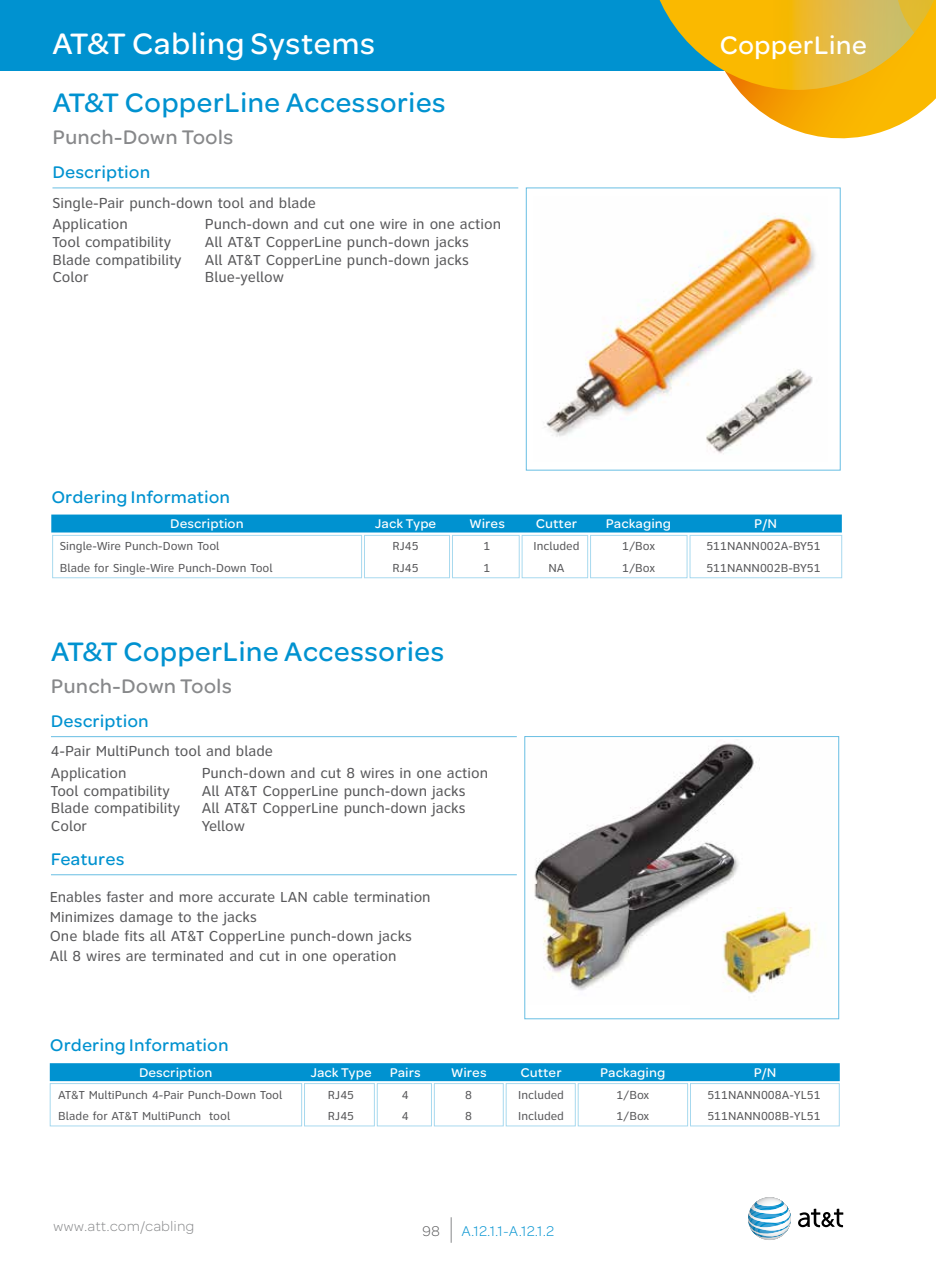
<style>
.page{position:relative;width:936px;height:1263px;background:#fff}
.page>*{position:absolute;margin:0;border:0;box-sizing:border-box;transform-origin:0 0}
.t1{font:500 31.5px "Omnes ATT";color:#fff}
.t2{font:500 28.5px "Omnes ATT";color:#0092d0}
.t3{font:500 27px "Omnes ATT";color:#fff}
.t4{font:500 21px "Omnes ATT";color:#87888a}
.t5{font:500 18px "Omnes ATT";color:#0092d0}
.t6{font:15px/19.5px "Clearview ATT";color:#58585a}
.t7{font:300 15px "Omnes ATT";color:#87888a}
.t8{font:300 15px "Omnes ATT";color:#0092d0}
.t9{font:300 15px "Omnes ATT";color:#58585a}
.t10{font:500 13.5px "Omnes ATT";color:#fff}
.t11{font:12px "Clearview ATT";color:#58585a}
</style>
<div class="page">
<svg style="left:451px;top:1217px;width:1px;height:26px"></svg>
<svg style="left:798px;top:1209px;width:45px;height:18px"></svg>
<svg style="left:748px;top:1197px;width:42px;height:43px"></svg>
<svg style="left:754px;top:1200px;width:35px;height:35px"></svg>
<svg style="left:755px;top:1200px;width:34px;height:35px"></svg>
<svg style="left:755px;top:1200px;width:34px;height:34px"></svg>
<svg style="left:755px;top:1201px;width:34px;height:33px"></svg>
<svg style="left:756px;top:1201px;width:33px;height:33px"></svg>
<svg style="left:756px;top:1201px;width:33px;height:32px"></svg>
<svg style="left:756px;top:1201px;width:32px;height:32px"></svg>
<svg style="left:757px;top:1201px;width:31px;height:32px"></svg>
<svg style="left:757px;top:1202px;width:31px;height:31px"></svg>
<svg style="left:757px;top:1202px;width:31px;height:30px"></svg>
<svg style="left:758px;top:1202px;width:30px;height:30px"></svg>
<svg style="left:759px;top:1202px;width:29px;height:29px"></svg>
<svg style="left:759px;top:1203px;width:28px;height:28px"></svg>
<svg style="left:760px;top:1203px;width:27px;height:28px"></svg>
<svg style="left:760px;top:1203px;width:27px;height:27px"></svg>
<svg style="left:761px;top:1204px;width:26px;height:26px"></svg>
<svg style="left:761px;top:1204px;width:26px;height:25px"></svg>
<svg style="left:762px;top:1204px;width:24px;height:25px"></svg>
<svg style="left:762px;top:1204px;width:24px;height:24px"></svg>
<div style="left:0;top:0;width:733px;height:71px;background:#0092d0"></div>
<svg style="left:659px;top:0;width:48px;height:60px"></svg>
<svg style="left:707px;top:0;width:228px;height:139px;background:#f1c03c"></svg>
<hr style="left:52px;top:188px;width:466px;height:1px;background:#0092d0">
<hr style="left:935px;top:0;width:1px;height:71px;background:#0092d0">
<div style="left:51px;top:514px;width:790px;height:18px;background:#0092d0"></div>
<hr style="left:51px;top:736px;width:466px;height:1px;background:#0092d0">
<hr style="left:51px;top:874px;width:466px;height:1px;background:#0092d0">
<div style="left:50px;top:1063px;width:789px;height:18px;background:#0092d0"></div>
<img style="left:534px;top:739px;width:226px;height:252px">
<img style="left:690px;top:907px;width:127px;height:87px">
<img style="left:546px;top:216px;width:270px;height:237px">
<h1 class="t1" style="left:52px;top:22px;width:325px">AT&amp;T Cabling Systems</h1>
<h3 class="t3" style="left:719px;top:26px;width:149px">CopperLine</h3>
<h2 class="t2" style="left:52px;top:83px;width:395px">AT&amp;T CopperLine Accessories</h2>
<h3 class="t4" style="left:52px;top:123px;width:183px">Punch-Down Tools</h3>
<p class="t5" style="left:52px;top:160px;width:99px">Description</p>
<p class="t6" style="left:52px;top:192px;width:265px;line-height:21.5px">Single-Pair punch-down tool and blade<br>Application</p>
<p class="t6" style="left:205px;top:215px;width:298px">Punch-down and cut one wire in one action</p>
<p class="t6" style="left:52px;top:232px;width:120px">Tool compatibility</p>
<p class="t6" style="left:205px;top:232px;width:265px">All AT&amp;T CopperLine punch-down jacks</p>
<p class="t6" style="left:52px;top:250px;width:131px">Blade compatibility</p>
<p class="t6" style="left:205px;top:250px;width:265px">All AT&amp;T CopperLine punch-down jacks</p>
<p class="t6" style="left:52px;top:268px;width:38px">Color</p>
<p class="t6" style="left:205px;top:268px;width:80px">Blue-yellow</p>
<p class="t5" style="left:51px;top:484px;width:180px">Ordering Information</p>
<p class="t10" style="left:170px;top:514px;width:75px">Description</p>
<p class="t10" style="left:375px;top:514px;width:63px">Jack Type</p>
<p class="t10" style="left:469px;top:514px;width:37px">Wires</p>
<p class="t10" style="left:536px;top:514px;width:43px">Cutter</p>
<p class="t10" style="left:606px;top:514px;width:67px">Packaging</p>
<p class="t10" style="left:754px;top:514px;width:24px">P/N</p>
<p class="t11" style="left:60px;top:539px;width:161px">Single-Wire Punch-Down Tool</p>
<p class="t11" style="left:392px;top:539px;width:28px">RJ45</p>
<p class="t11" style="left:483px;top:539px;width:8px">1</p>
<p class="t11" style="left:533px;top:539px;width:47px">Included</p>
<p class="t11" style="left:622px;top:539px;width:34px">1/Box</p>
<p class="t11" style="left:706px;top:539px;width:116px">511NANN002A-BY51</p>
<p class="t11" style="left:60px;top:561px;width:214px">Blade for Single-Wire Punch-Down Tool</p>
<p class="t11" style="left:392px;top:561px;width:28px">RJ45</p>
<p class="t11" style="left:483px;top:561px;width:8px">1</p>
<p class="t11" style="left:548px;top:561px;width:18px">NA</p>
<p class="t11" style="left:622px;top:561px;width:34px">1/Box</p>
<p class="t11" style="left:706px;top:561px;width:116px">511NANN002B-BY51</p>
<h2 class="t2" style="left:51px;top:632px;width:395px">AT&amp;T CopperLine Accessories</h2>
<h3 class="t4" style="left:51px;top:671px;width:183px">Punch-Down Tools</h3>
<p class="t5" style="left:51px;top:709px;width:99px">Description</p>
<p class="t6" style="left:51px;top:741px;width:223px;line-height:21.5px">4-Pair MultiPunch tool and blade<br>Application</p>
<p class="t6" style="left:202px;top:763px;width:288px">Punch-down and cut 8 wires in one action</p>
<p class="t6" style="left:51px;top:781px;width:120px">Tool compatibility</p>
<p class="t6" style="left:202px;top:781px;width:265px">All AT&amp;T CopperLine punch-down jacks</p>
<p class="t6" style="left:51px;top:799px;width:131px">Blade compatibility</p>
<p class="t6" style="left:202px;top:799px;width:265px">All AT&amp;T CopperLine punch-down jacks</p>
<p class="t6" style="left:51px;top:816px;width:38px">Color</p>
<p class="t6" style="left:202px;top:816px;width:45px">Yellow</p>
<p class="t5" style="left:51px;top:847px;width:75px">Features</p>
<p class="t6" style="left:50px;top:887px;width:382px">Enables faster and more accurate LAN cable termination Minimizes damage to the jacks<br>One blade fits all AT&amp;T CopperLine punch-down jacks All 8 wires are terminated and cut in one operation</p>
<p class="t5" style="left:50px;top:1033px;width:180px">Ordering Information</p>
<p class="t10" style="left:139px;top:1063px;width:75px">Description</p>
<p class="t10" style="left:310px;top:1063px;width:63px">Jack Type</p>
<p class="t10" style="left:390px;top:1063px;width:33px">Pairs</p>
<p class="t10" style="left:450px;top:1063px;width:37px">Wires</p>
<p class="t10" style="left:520px;top:1063px;width:43px">Cutter</p>
<p class="t10" style="left:600px;top:1063px;width:67px">Packaging</p>
<p class="t10" style="left:753px;top:1063px;width:24px">P/N</p>
<p class="t11" style="left:58px;top:1088px;width:225px">AT&amp;T MultiPunch 4-Pair Punch-Down Tool</p>
<p class="t11" style="left:328px;top:1088px;width:28px">RJ45</p>
<p class="t11" style="left:402px;top:1088px;width:8px">4</p>
<p class="t11" style="left:465px;top:1088px;width:8px">8</p>
<p class="t11" style="left:518px;top:1088px;width:47px">Included</p>
<p class="t11" style="left:616px;top:1088px;width:34px">1/Box</p>
<p class="t11" style="left:707px;top:1088px;width:115px">511NANN008A-YL51</p>
<p class="t11" style="left:58px;top:1110px;width:173px">Blade for AT&amp;T MultiPunch tool</p>
<p class="t11" style="left:328px;top:1110px;width:28px">RJ45</p>
<p class="t11" style="left:402px;top:1110px;width:8px">4</p>
<p class="t11" style="left:465px;top:1110px;width:8px">8</p>
<p class="t11" style="left:518px;top:1110px;width:47px">Included</p>
<p class="t11" style="left:616px;top:1110px;width:34px">1/Box</p>
<p class="t11" style="left:707px;top:1110px;width:115px">511NANN008B-YL51</p>
<p class="t7" style="left:53px;top:1216px;width:143px">www.att.com/cabling</p>
<p class="t9" style="left:422px;top:1221px;width:20px">98</p>
<p class="t8" style="left:461px;top:1221px;width:94px">A.12.1.1-A.12.1.2</p>
</div>
